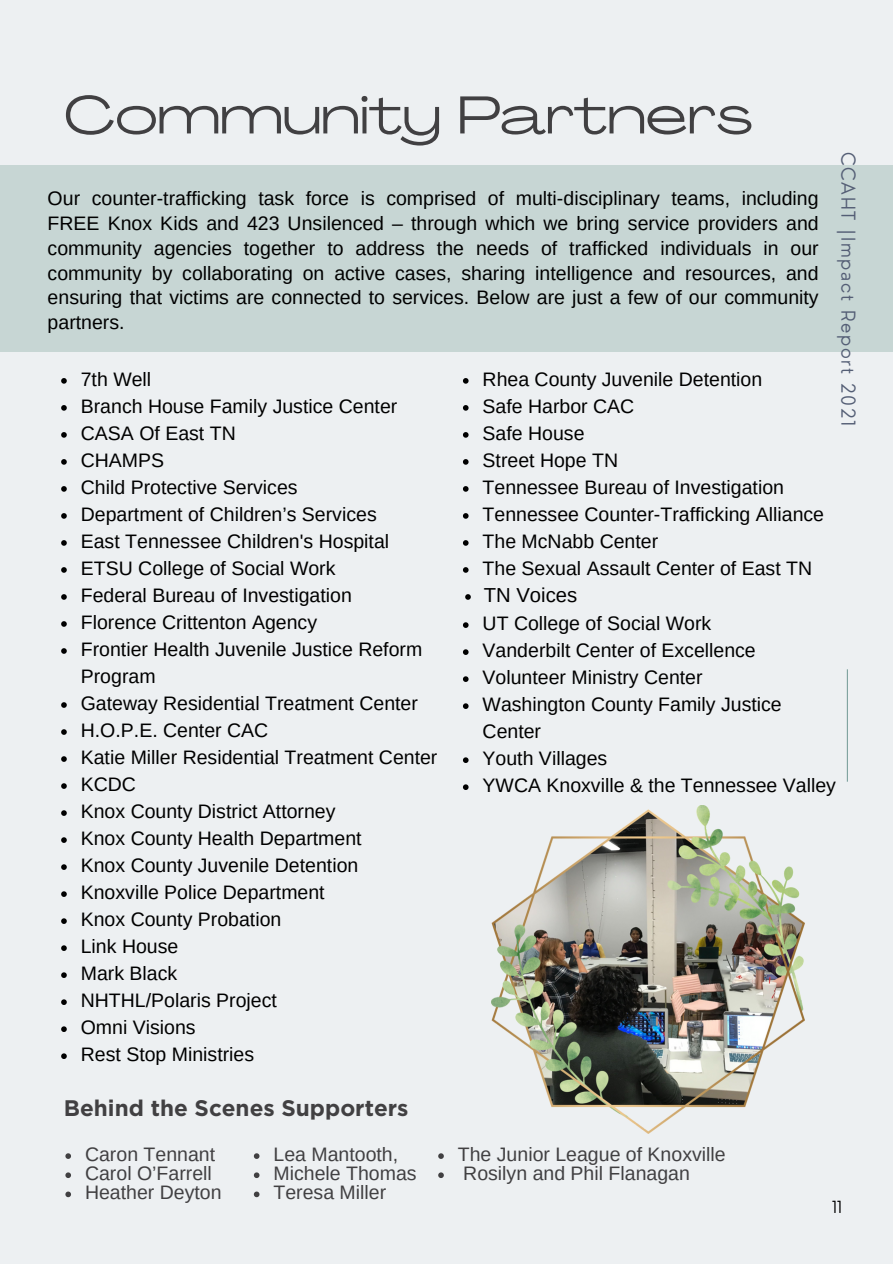
<style>
.page{position:relative;width:893px;height:1264px;background:#fff}
.page>*{position:absolute;margin:0;border:0;box-sizing:border-box;transform-origin:0 0}
.t1{font:52.5px "Agrandir Grand";color:#414042}
.t2{font:700 22.5px "Gotham";color:#414042}
.t3{font:20.25px "Arimo";color:#000}
.t4{font:19.5px/24.8px "Arimo";color:#000}
.t5{font:19.5px "Arimo";color:#414042}
.t6{font:300 18.75px "Nourd";letter-spacing:.09em;color:#545e75}
.t7{font:300 16.35px "Nourd";color:#000}
</style>
<div class="page">
<div style="left:0;top:0;width:892px;height:1263px;background:#edf0f2"></div>
<div style="left:0;top:165px;width:892px;height:186px;background:#c7d6d4"></div>
<img style="left:491px;top:805px;width:313px;height:328px">
<svg style="left:61px;top:378px;width:6px;height:5px"></svg>
<svg style="left:61px;top:405px;width:6px;height:5px"></svg>
<svg style="left:61px;top:432px;width:6px;height:5px"></svg>
<svg style="left:61px;top:459px;width:6px;height:5px"></svg>
<svg style="left:61px;top:486px;width:6px;height:5px"></svg>
<svg style="left:61px;top:513px;width:6px;height:5px"></svg>
<svg style="left:61px;top:540px;width:6px;height:5px"></svg>
<svg style="left:61px;top:567px;width:6px;height:5px"></svg>
<svg style="left:61px;top:594px;width:6px;height:5px"></svg>
<svg style="left:61px;top:621px;width:6px;height:5px"></svg>
<svg style="left:61px;top:648px;width:6px;height:5px"></svg>
<svg style="left:61px;top:702px;width:6px;height:5px"></svg>
<svg style="left:61px;top:729px;width:6px;height:5px"></svg>
<svg style="left:61px;top:756px;width:6px;height:5px"></svg>
<svg style="left:61px;top:783px;width:6px;height:5px"></svg>
<svg style="left:61px;top:810px;width:6px;height:5px"></svg>
<svg style="left:61px;top:837px;width:6px;height:5px"></svg>
<svg style="left:61px;top:864px;width:6px;height:5px"></svg>
<svg style="left:61px;top:891px;width:6px;height:5px"></svg>
<svg style="left:61px;top:918px;width:6px;height:5px"></svg>
<svg style="left:61px;top:945px;width:6px;height:5px"></svg>
<svg style="left:61px;top:972px;width:6px;height:5px"></svg>
<svg style="left:61px;top:999px;width:6px;height:5px"></svg>
<svg style="left:61px;top:1026px;width:6px;height:5px"></svg>
<svg style="left:61px;top:1053px;width:6px;height:5px"></svg>
<svg style="left:463px;top:378px;width:5px;height:5px"></svg>
<svg style="left:463px;top:405px;width:5px;height:5px"></svg>
<svg style="left:463px;top:432px;width:5px;height:5px"></svg>
<svg style="left:463px;top:459px;width:5px;height:5px"></svg>
<svg style="left:463px;top:486px;width:5px;height:5px"></svg>
<svg style="left:463px;top:513px;width:5px;height:5px"></svg>
<svg style="left:463px;top:540px;width:5px;height:5px"></svg>
<svg style="left:463px;top:567px;width:5px;height:5px"></svg>
<svg style="left:465px;top:594px;width:6px;height:5px"></svg>
<svg style="left:463px;top:622px;width:5px;height:6px"></svg>
<svg style="left:463px;top:649px;width:5px;height:6px"></svg>
<svg style="left:463px;top:676px;width:5px;height:6px"></svg>
<svg style="left:463px;top:703px;width:5px;height:6px"></svg>
<svg style="left:463px;top:757px;width:5px;height:6px"></svg>
<svg style="left:463px;top:784px;width:5px;height:6px"></svg>
<hr style="left:846px;top:669px;width:1px;height:112px;background:#7ea29e">
<svg style="left:254px;top:1153px;width:5px;height:5px"></svg>
<svg style="left:254px;top:1172px;width:5px;height:5px"></svg>
<svg style="left:254px;top:1191px;width:5px;height:6px"></svg>
<svg style="left:65px;top:1153px;width:6px;height:5px"></svg>
<svg style="left:65px;top:1172px;width:6px;height:5px"></svg>
<svg style="left:65px;top:1191px;width:6px;height:6px"></svg>
<svg style="left:438px;top:1153px;width:6px;height:5px"></svg>
<svg style="left:438px;top:1172px;width:6px;height:5px"></svg>
<p class="t1" style="left:64px;top:94px;width:690px">Community Partners</p>
<h2 class="t6" style="left:860px;top:152px;width:275px;rotate:90deg">CCAHT |Impact Report 2021</h2>
<p class="t4" style="left:48px;top:186px;width:772px;text-align:justify">Our counter-trafficking task force is comprised of multi-disciplinary teams, including FREE Knox Kids and 423 Unsilenced – through which we bring service providers and community agencies together to address the needs of trafficked individuals in our community by collaborating on active cases, sharing intelligence and resources, and ensuring that victims are connected to services. Below are just a few of our community partners.</p>
<p class="t4" style="left:81px;top:367px;width:72px">7th Well</p>
<p class="t4" style="left:81px;top:394px;width:318px">Branch House Family Justice Center</p>
<p class="t4" style="left:81px;top:421px;width:156px">CASA Of East TN</p>
<p class="t4" style="left:81px;top:448px;width:85px">CHAMPS</p>
<p class="t4" style="left:81px;top:475px;width:218px">Child Protective Services</p>
<p class="t4" style="left:81px;top:502px;width:297px">Department of Children’s Services</p>
<p class="t4" style="left:81px;top:529px;width:310px">East Tennessee Children's Hospital</p>
<p class="t4" style="left:81px;top:556px;width:256px">ETSU College of Social Work</p>
<p class="t4" style="left:81px;top:583px;width:272px">Federal Bureau of Investigation</p>
<p class="t4" style="left:81px;top:610px;width:238px">Florence Crittenton Agency</p>
<p class="t4" style="left:81px;top:635px;width:343px;line-height:27px">Frontier Health Juvenile Justice Reform<br>Program</p>
<p class="t4" style="left:81px;top:691px;width:338px">Gateway Residential Treatment Center</p>
<p class="t4" style="left:81px;top:718px;width:189px">H.O.P.E. Center CAC</p>
<p class="t4" style="left:81px;top:745px;width:358px">Katie Miller Residential Treatment Center</p>
<p class="t4" style="left:81px;top:772px;width:57px">KCDC</p>
<p class="t4" style="left:81px;top:799px;width:256px">Knox County District Attorney</p>
<p class="t4" style="left:81px;top:826px;width:282px">Knox County Health Department</p>
<p class="t4" style="left:81px;top:853px;width:279px">Knox County Juvenile Detention</p>
<p class="t4" style="left:81px;top:880px;width:245px">Knoxville Police Department</p>
<p class="t4" style="left:81px;top:907px;width:202px">Knox County Probation</p>
<p class="t4" style="left:81px;top:934px;width:99px">Link House</p>
<p class="t4" style="left:81px;top:961px;width:98px">Mark Black</p>
<p class="t4" style="left:81px;top:988px;width:198px">NHTHL/Polaris Project</p>
<p class="t4" style="left:81px;top:1015px;width:116px">Omni Visions</p>
<p class="t4" style="left:81px;top:1042px;width:175px">Rest Stop Ministries</p>
<p class="t4" style="left:482px;top:367px;width:281px">Rhea County Juvenile Detention</p>
<p class="t4" style="left:482px;top:394px;width:153px">Safe Harbor CAC</p>
<p class="t4" style="left:482px;top:421px;width:103px">Safe House</p>
<p class="t4" style="left:482px;top:448px;width:137px">Street Hope TN</p>
<p class="t4" style="left:482px;top:475px;width:303px">Tennessee Bureau of Investigation</p>
<p class="t4" style="left:482px;top:502px;width:343px">Tennessee Counter-Trafficking Alliance</p>
<p class="t4" style="left:482px;top:529px;width:177px">The McNabb Center</p>
<p class="t4" style="left:482px;top:556px;width:331px">The Sexual Assault Center of East TN</p>
<p class="t3" style="left:484px;top:583px;width:95px">TN Voices</p>
<p class="t4" style="left:482px;top:611px;width:230px">UT College of Social Work</p>
<p class="t4" style="left:482px;top:638px;width:275px">Vanderbilt Center of Excellence</p>
<p class="t4" style="left:482px;top:665px;width:221px">Volunteer Ministry Center</p>
<p class="t4" style="left:482px;top:691px;width:301px;line-height:27px">Washington County Family Justice<br>Center</p>
<p class="t4" style="left:482px;top:746px;width:126px">Youth Villages</p>
<p class="t4" style="left:482px;top:773px;width:355px">YWCA Knoxville &amp; the Tennessee Valley</p>
<p class="t2" style="left:64px;top:1094px;width:346px">Behind the Scenes Supporters</p>
<p class="t5" style="left:273px;top:1143px;width:126px">Lea Mantooth,</p>
<p class="t5" style="left:273px;top:1162px;width:145px">Michele Thomas</p>
<p class="t5" style="left:273px;top:1181px;width:114px">Teresa Miller</p>
<p class="t5" style="left:85px;top:1143px;width:132px">Caron Tennant</p>
<p class="t5" style="left:85px;top:1162px;width:128px">Carol O’Farrell</p>
<p class="t5" style="left:85px;top:1181px;width:138px">Heather Deyton</p>
<p class="t5" style="left:458px;top:1143px;width:269px">The Junior League of Knoxville</p>
<p class="t5" style="left:463px;top:1162px;width:228px">Rosilyn and Phil Flanagan</p>
<p class="t7" style="left:831px;top:1196px;width:12px">11</p>
</div>
